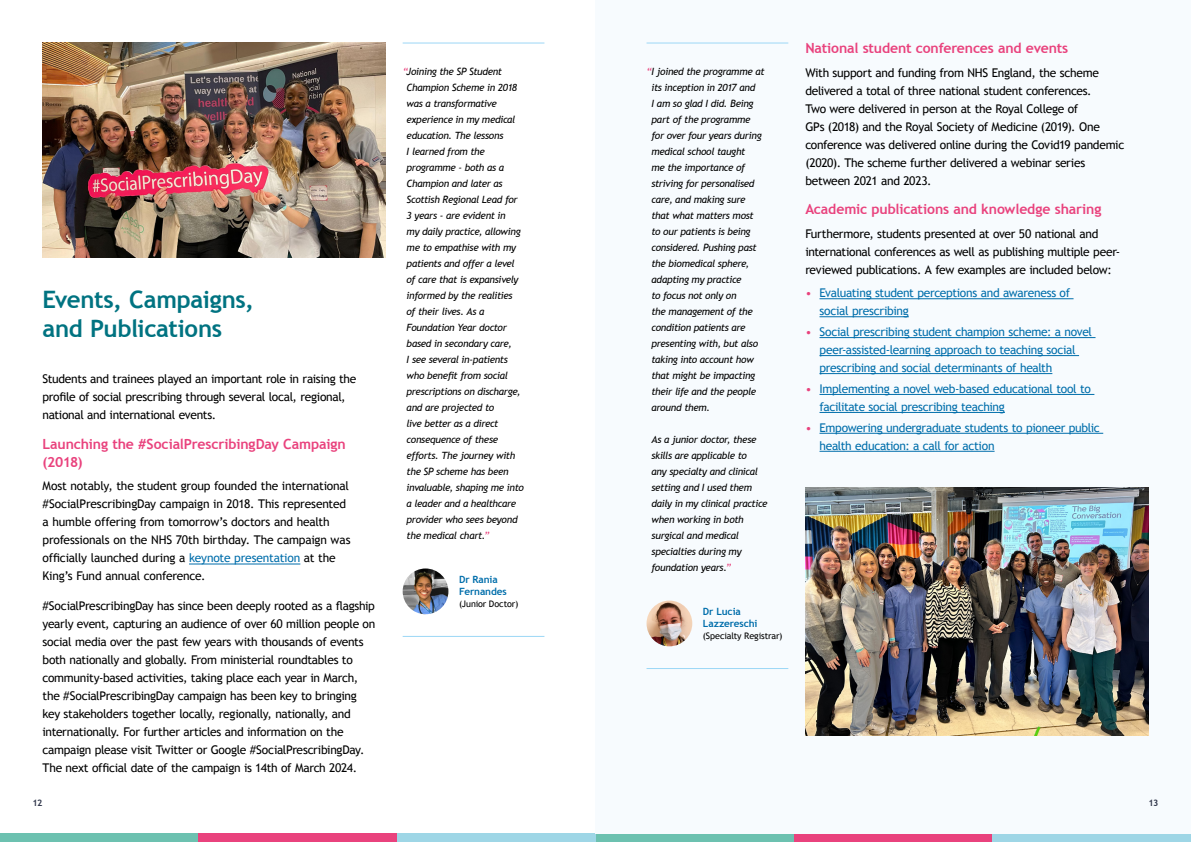
<style>
.page{position:relative;width:1191px;height:842px;background:#fff}
.page>*{position:absolute;margin:0;border:0;box-sizing:border-box;transform-origin:0 0}
.Page_Heading{font:700 24px/28.8px "Trebuchet MS";letter-spacing:-.01em;color:#007381}
.Heading_Lvl_2{font:700 14px/18px "Trebuchet MS";letter-spacing:-.01em;color:#e9427d}
.Body_Copy{font:12px/18px "Trebuchet MS";letter-spacing:-.025em;color:#000}
.t1{font:12px/18px "Trebuchet MS";letter-spacing:-.025em;color:#006eab}
.t2{font:italic 10px/16px "Trebuchet MS";letter-spacing:-.03em;color:#000}
.Body_Copy-2{font:700 10px/12px "Trebuchet MS";letter-spacing:-.01em;color:#006eab}
.Body_Copy-3{font:9px "Trebuchet MS";letter-spacing:-.01em;color:#000}
.t3{font:700 9px "Trebuchet MS";color:#343a4e}
.s1{color:#006eab}
.s2{color:#e9427d}
</style>
<div class="page">
<div style="left:595px;top:833px;width:199px;height:9px;background:#6cc1b0"></div>
<div style="left:0;top:833px;width:198px;height:9px;background:#6cc1b0"></div>
<div style="left:794px;top:833px;width:198px;height:9px;background:#e9427d"></div>
<div style="left:198px;top:833px;width:199px;height:9px;background:#e9427d"></div>
<div style="left:992px;top:833px;width:199px;height:9px;background:#9ed6e6"></div>
<div style="left:397px;top:833px;width:198px;height:9px;background:#9ed6e6"></div>
<div style="left:595px;top:0;width:596px;height:833px;background:#f7fbfe"></div>
<hr style="left:189px;top:564px;width:111px;height:1px;background:#006eab">
<hr style="left:819px;top:298px;width:254px;height:1px;background:#006eab">
<hr style="left:819px;top:316px;width:89px;height:1px;background:#006eab">
<hr style="left:819px;top:337px;width:276px;height:1px;background:#006eab">
<hr style="left:819px;top:355px;width:260px;height:1px;background:#006eab">
<hr style="left:819px;top:373px;width:233px;height:1px;background:#006eab">
<hr style="left:819px;top:394px;width:275px;height:1px;background:#006eab">
<hr style="left:819px;top:412px;width:186px;height:1px;background:#006eab">
<hr style="left:819px;top:433px;width:284px;height:1px;background:#006eab">
<hr style="left:819px;top:451px;width:175px;height:1px;background:#006eab">
<img style="left:43px;top:43px;width:343px;height:215px">
<img style="left:805px;top:488px;width:343px;height:248px">
<hr style="left:403px;top:636px;width:141px;height:1px;background:#9cd7f6">
<hr style="left:646px;top:668px;width:142px;height:1px;background:#9cd7f6">
<img style="left:403px;top:568px;width:45px;height:46px;border-radius:23px">
<img style="left:646px;top:601px;width:46px;height:45px;border-radius:23px">
<hr style="left:403px;top:43px;width:141px;height:1px;background:#9cd7f6">
<hr style="left:646px;top:43px;width:142px;height:1px;background:#9cd7f6">
<p class="Page_Heading" style="left:43px;top:285px;width:213px">Events, Campaigns, and Publications</p>
<p class="Body_Copy" style="left:43px;top:370px;width:315px">Students and trainees played an important role in raising the profile of social prescribing through several local, regional, national and international events.</p>
<p class="Heading_Lvl_2" style="left:43px;top:435px;width:305px">Launching the #SocialPrescribingDay Campaign (2018)</p>
<p class="Body_Copy" style="left:43px;top:477px;width:309px">Most notably, the student group founded the international #SocialPrescribingDay campaign in 2018. This represented a humble offering from tomorrow’s doctors and health professionals on the NHS 70th birthday. The campaign was officially launched during a <span class="s1">keynote presentation</span> at the King’s Fund annual conference.</p>
<p class="Body_Copy" style="left:43px;top:597px;width:334px">#SocialPrescribingDay has since been deeply rooted as a flagship yearly event, capturing an audience of over 60 million people on social media over the past few years with thousands of events both nationally and globally. From ministerial roundtables to community-based activities, taking place each year in March, the #SocialPrescribingDay campaign has been key to bringing key stakeholders together locally, regionally, nationally, and internationally. For further articles and information on the campaign please visit Twitter or Google #SocialPrescribingDay.<br>The next official date of the campaign is 14th of March 2024.</p>
<p class="t2" style="left:406px;top:63px;width:119px;text-indent:-4px"><span class="s2">“</span>Joining the SP Student<br>Champion Scheme in 2018 was a transformative experience in my medical education. The lessons<br>I learned from the programme - both as a<br>Champion and later as<br>Scottish Regional Lead for<br>3 years - are evident in<br>my daily practice, allowing me to empathise with my patients and offer a level of care that is expansively informed by the realities of their lives. As a<br>Foundation Year doctor based in secondary care,<br>I see several in-patients who benefit from social prescriptions on discharge, and are projected to<br>live better as a direct consequence of these efforts. The journey with the SP scheme has been invaluable, shaping me into a leader and a healthcare provider who sees beyond the medical chart.<span class="s2">”</span></p>
<p class="t2" style="left:651px;top:63px;width:115px;text-indent:-5px"><span class="s2">“</span>I joined the programme at its inception in 2017 and<br>I am so glad I did. Being part of the programme for over four years during medical school taught<br>me the importance of striving for personalised care, and making sure that what matters most to our patients is being considered. Pushing past the biomedical sphere, adapting my practice<br>to focus not only on<br>the management of the condition patients are presenting with, but also taking into account how that might be impacting their life and the people around them.</p>
<p class="t2" style="left:651px;top:431px;width:118px">As a junior doctor, these skills are applicable to<br>any specialty and clinical setting and I used them daily in my clinical practice when working in both surgical and medical specialties during my foundation years.<span class="s2">”</span></p>
<p class="Body_Copy-2" style="left:459px;top:573px;width:49px">Dr Rania<br>Fernandes</p>
<p class="Body_Copy-3" style="left:459px;top:598px;width:61px">(Junior Doctor)</p>
<p class="Body_Copy-2" style="left:703px;top:606px;width:56px">Dr Lucia<br>Lazzereschi</p>
<p class="Body_Copy-3" style="left:703px;top:631px;width:81px">(Specialty Registrar)</p>
<p class="Heading_Lvl_2" style="left:805px;top:39px;width:264px">National student conferences and events</p>
<p class="Body_Copy" style="left:805px;top:63px;width:320px">With support and funding from NHS England, the scheme delivered a total of three national student conferences.<br>Two were delivered in person at the Royal College of<br>GPs (2018) and the Royal Society of Medicine (2019). One conference was delivered online during the Covid19 pandemic (2020). The scheme further delivered a webinar series between 2021 and 2023.</p>
<p class="Heading_Lvl_2" style="left:805px;top:200px;width:298px">Academic publications and knowledge sharing</p>
<p class="Body_Copy" style="left:805px;top:224px;width:316px">Furthermore, students presented at over 50 national and international conferences as well as publishing multiple peer&shy;reviewed publications. A few examples are included below:</p>
<p class="t1" style="left:819px;top:284px;width:252px;text-indent:-14px"><span class="s2">•</span> Evaluating student perceptions and awareness of social prescribing</p>
<p class="t1" style="left:819px;top:323px;width:274px;text-indent:-14px"><span class="s2">•</span> Social prescribing student champion scheme: a novel peer-assisted-learning approach to teaching social prescribing and social determinants of health</p>
<p class="t1" style="left:819px;top:380px;width:273px;text-indent:-14px"><span class="s2">•</span> Implementing a novel web-based educational tool to facilitate social prescribing teaching</p>
<p class="t1" style="left:819px;top:419px;width:282px;text-indent:-14px"><span class="s2">•</span> Empowering undergraduate students to pioneer public health education: a call for action</p>
<p class="t3" style="left:33px;top:797px;width:11px">12</p>
<p class="t3" style="left:1148px;top:797px;width:11px">13</p>
</div>
